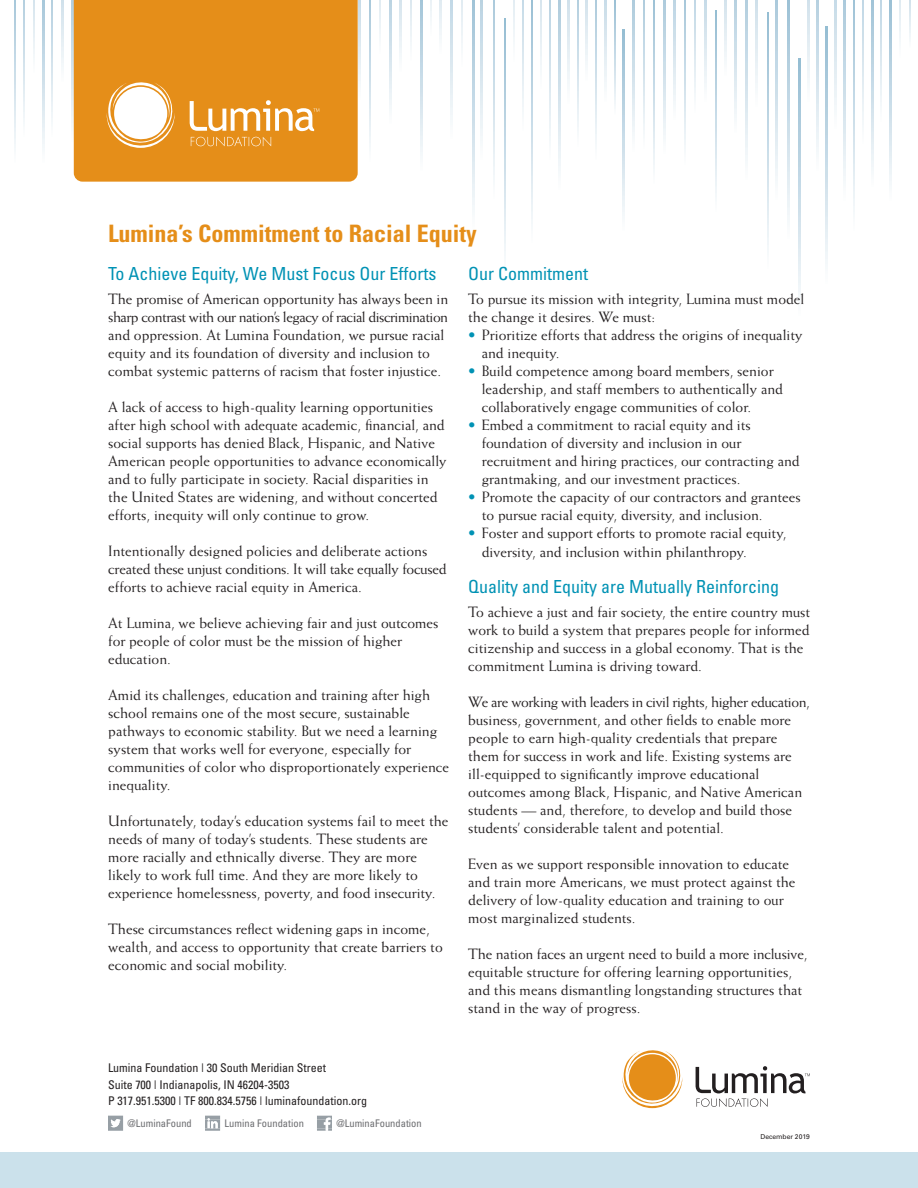
<style>
.page{position:relative;width:918px;height:1188px;background:#fff}
.page>*{position:absolute;margin:0;border:0;box-sizing:border-box;transform-origin:0 0}
.t1{font:700 condensed 24px "Univers";color:#e58e19}
.t2{font:condensed 18px "Univers";color:#0092b4}
.t3{font:15px/18px "Weiss";color:#231f20}
.t4{font:condensed 12px/16.5px "Univers";color:#231f20}
.t5{font:condensed 10.5px "Univers";color:#6c6d70}
.t6{font:6.75px "Univers";color:#231f20}
.s1{color:#0092b4}
</style>
<div class="page">
<svg style="left:421px;top:0;width:1px;height:156px"></svg>
<svg style="left:410px;top:0;width:2px;height:46px"></svg>
<svg style="left:401px;top:0;width:1px;height:57px"></svg>
<svg style="left:400px;top:0;width:1px;height:57px"></svg>
<svg style="left:390px;top:0;width:1px;height:109px"></svg>
<svg style="left:379px;top:0;width:2px;height:38px"></svg>
<svg style="left:369px;top:0;width:2px;height:147px"></svg>
<svg style="left:360px;top:0;width:1px;height:84px"></svg>
<svg style="left:359px;top:0;width:1px;height:84px"></svg>
<hr style="left:430px;top:0;width:2px;height:37px;background:#f4f8fa">
<svg style="left:441px;top:0;width:1px;height:39px"></svg>
<svg style="left:440px;top:0;width:1px;height:39px"></svg>
<svg style="left:451px;top:0;width:1px;height:120px"></svg>
<svg style="left:473px;top:0;width:1px;height:210px"></svg>
<svg style="left:461px;top:0;width:2px;height:48px"></svg>
<svg style="left:481px;top:0;width:1px;height:141px"></svg>
<svg style="left:493px;top:0;width:2px;height:180px"></svg>
<svg style="left:504px;top:19px;width:2px;height:237px"></svg>
<svg style="left:513px;top:0;width:2px;height:42px"></svg>
<svg style="left:522px;top:0;width:2px;height:112px"></svg>
<svg style="left:531px;top:0;width:2px;height:224px"></svg>
<svg style="left:540px;top:0;width:2px;height:70px"></svg>
<svg style="left:549px;top:0;width:2px;height:141px"></svg>
<svg style="left:558px;top:0;width:2px;height:171px"></svg>
<svg style="left:568px;top:0;width:1px;height:84px"></svg>
<svg style="left:577px;top:0;width:2px;height:131px"></svg>
<svg style="left:586px;top:0;width:1px;height:65px"></svg>
<svg style="left:595px;top:0;width:2px;height:144px"></svg>
<svg style="left:605px;top:0;width:1px;height:87px"></svg>
<svg style="left:614px;top:0;width:2px;height:106px"></svg>
<svg style="left:715px;top:10px;width:2px;height:187px"></svg>
<svg style="left:705px;top:0;width:1px;height:87px"></svg>
<svg style="left:694px;top:0;width:2px;height:97px"></svg>
<svg style="left:684px;top:0;width:2px;height:149px"></svg>
<svg style="left:674px;top:0;width:1px;height:105px"></svg>
<svg style="left:664px;top:0;width:1px;height:139px"></svg>
<svg style="left:653px;top:0;width:2px;height:169px"></svg>
<svg style="left:643px;top:0;width:2px;height:134px"></svg>
<svg style="left:634px;top:0;width:1px;height:136px"></svg>
<svg style="left:633px;top:0;width:1px;height:136px"></svg>
<svg style="left:623px;top:30px;width:1px;height:186px"></svg>
<svg style="left:726px;top:0;width:1px;height:61px"></svg>
<svg style="left:725px;top:0;width:1px;height:61px"></svg>
<svg style="left:734px;top:0;width:2px;height:118px"></svg>
<svg style="left:745px;top:0;width:2px;height:161px"></svg>
<svg style="left:767px;top:12px;width:2px;height:238px"></svg>
<svg style="left:756px;top:0;width:1px;height:88px"></svg>
<svg style="left:775px;top:0;width:2px;height:181px"></svg>
<svg style="left:789px;top:0;width:1px;height:220px"></svg>
<svg style="left:788px;top:0;width:1px;height:220px"></svg>
<svg style="left:800px;top:59px;width:1px;height:258px"></svg>
<svg style="left:799px;top:59px;width:1px;height:238px"></svg>
<svg style="left:809px;top:0;width:1px;height:83px"></svg>
<svg style="left:808px;top:0;width:1px;height:83px"></svg>
<svg style="left:817px;top:0;width:2px;height:152px"></svg>
<svg style="left:826px;top:27px;width:2px;height:237px"></svg>
<svg style="left:835px;top:0;width:2px;height:110px"></svg>
<svg style="left:844px;top:0;width:2px;height:181px"></svg>
<svg style="left:853px;top:0;width:2px;height:212px"></svg>
<svg style="left:862px;top:0;width:2px;height:125px"></svg>
<svg style="left:873px;top:0;width:1px;height:171px"></svg>
<svg style="left:872px;top:0;width:1px;height:171px"></svg>
<svg style="left:880px;top:0;width:2px;height:106px"></svg>
<svg style="left:890px;top:0;width:1px;height:185px"></svg>
<svg style="left:899px;top:0;width:2px;height:42px"></svg>
<svg style="left:909px;top:0;width:1px;height:39px"></svg>
<svg style="left:72px;top:0;width:2px;height:143px"></svg>
<svg style="left:62px;top:0;width:1px;height:67px"></svg>
<svg style="left:51px;top:0;width:2px;height:122px"></svg>
<svg style="left:43px;top:0;width:1px;height:148px"></svg>
<svg style="left:33px;top:0;width:2px;height:58px"></svg>
<svg style="left:23px;top:0;width:2px;height:122px"></svg>
<svg style="left:14px;top:0;width:2px;height:148px"></svg>
<div style="left:0;top:1153px;width:918px;height:35px;background:#cbe1eb"></div>
<div style="left:74px;top:0;width:284px;height:182px;background:#e58e19"></div>
<svg style="left:104px;top:0;width:73px;height:150px"></svg>
<svg style="left:190px;top:0;width:129px;height:182px;background:#e69426"></svg>
<svg style="left:622px;top:1050px;width:61px;height:59px"></svg>
<svg style="left:695px;top:1066px;width:115px;height:41px"></svg>
<svg style="left:317px;top:1116px;width:15px;height:15px"></svg>
<svg style="left:205px;top:1116px;width:15px;height:15px"></svg>
<svg style="left:108px;top:1116px;width:15px;height:15px"></svg>
<h1 class="t1" style="left:108px;top:218px;width:370px">Lumina’s Commitment to Racial Equity</h1>
<p class="t2" style="left:108px;top:262px;width:330px">To Achieve Equity, We Must Focus Our Efforts</p>
<p class="t3" style="left:108px;top:290px;width:341px">The promise of American opportunity has always been in sharp contrast with our nation’s legacy of racial discrimination and oppression. At Lumina Foundation, we pursue racial equity and its foundation of diversity and inclusion to combat systemic patterns of racism that foster injustice.</p>
<p class="t3" style="left:108px;top:398px;width:340px">A lack of access to high-quality learning opportunities after high school with adequate academic, financial, and social supports has denied Black, Hispanic, and Native American people opportunities to advance economically and to fully participate in society. Racial disparities in the United States are widening, and without concerted efforts, inequity will only continue to grow.</p>
<p class="t3" style="left:108px;top:542px;width:340px">Intentionally designed policies and deliberate actions created these unjust conditions. It will take equally focused efforts to achieve racial equity in America.</p>
<p class="t3" style="left:108px;top:614px;width:332px">At Lumina, we believe achieving fair and just outcomes for people of color must be the mission of higher education.</p>
<p class="t3" style="left:108px;top:686px;width:342px">Amid its challenges, education and training after high school remains one of the most secure, sustainable pathways to economic stability. But we need a learning system that works well for everyone, especially for communities of color who disproportionately experience inequality.</p>
<p class="t3" style="left:108px;top:812px;width:342px">Unfortunately, today’s education systems fail to meet the needs of many of today’s students. These students are more racially and ethnically diverse. They are more likely to work full time. And they are more likely to experience homelessness, poverty, and food insecurity.</p>
<p class="t3" style="left:108px;top:920px;width:336px">These circumstances reflect widening gaps in income, wealth, and access to opportunity that create barriers to economic and social mobility.</p>
<p class="t4" style="left:108px;top:1060px;width:261px">Lumina Foundation | 30 South Meridian Street<br>Suite 700 | Indianapolis, IN 46204-3503<br>P 317.951.5300 | TF 800.834.5756 | luminafoundation.org</p>
<p class="t5" style="left:128px;top:1117px;width:66px">@LuminaFound</p>
<p class="t5" style="left:225px;top:1117px;width:81px">Lumina Foundation</p>
<p class="t5" style="left:337px;top:1117px;width:87px">@LuminaFoundation</p>
<p class="t2" style="left:468px;top:262px;width:121px">Our Commitment</p>
<p class="t3" style="left:468px;top:290px;width:338px">To pursue its mission with integrity, Lumina must model the change it desires. We must:</p>
<p class="t3" style="left:482px;top:326px;width:322px;text-indent:-14px"><span class="s1">•</span> Prioritize efforts that address the origins of inequality and inequity.</p>
<p class="t3" style="left:482px;top:362px;width:303px;text-indent:-14px"><span class="s1">•</span> Build competence among board members, senior leadership, and staff members to authentically and collaboratively engage communities of color.</p>
<p class="t3" style="left:482px;top:416px;width:319px;text-indent:-14px"><span class="s1">•</span> Embed a commitment to racial equity and its foundation of diversity and inclusion in our recruitment and hiring practices, our contracting and grantmaking, and our investment practices.</p>
<p class="t3" style="left:482px;top:488px;width:321px;text-indent:-14px"><span class="s1">•</span> Promote the capacity of our contractors and grantees to pursue racial equity, diversity, and inclusion.</p>
<p class="t3" style="left:482px;top:524px;width:306px;line-height:18.6px;text-indent:-14px"><span class="s1">•</span> Foster and support efforts to promote racial equity, diversity, and inclusion within philanthropy.</p>
<p class="t2" style="left:468px;top:575px;width:312px">Quality and Equity are Mutually Reinforcing</p>
<p class="t3" style="left:468px;top:603px;width:344px">To achieve a just and fair society, the entire country must work to build a system that prepares people for informed citizenship and success in a global economy. That is the commitment Lumina is driving toward.</p>
<p class="t3" style="left:468px;top:693px;width:343px">We are working with leaders in civil rights, higher education, business, government, and other fields to enable more people to earn high-quality credentials that prepare them for success in work and life. Existing systems are ill-equipped to significantly improve educational outcomes among Black, Hispanic, and Native American students — and, therefore, to develop and build those students’ considerable talent and potential.</p>
<p class="t3" style="left:468px;top:855px;width:329px">Even as we support responsible innovation to educate and train more Americans, we must protect against the delivery of low-quality education and training to our most marginalized students.</p>
<p class="t3" style="left:468px;top:945px;width:341px">The nation faces an urgent need to build a more inclusive, equitable structure for offering learning opportunities, and this means dismantling longstanding structures that stand in the way of progress.</p>
<p class="t6" style="left:760px;top:1132px;width:51px">December 2019</p>
</div>
